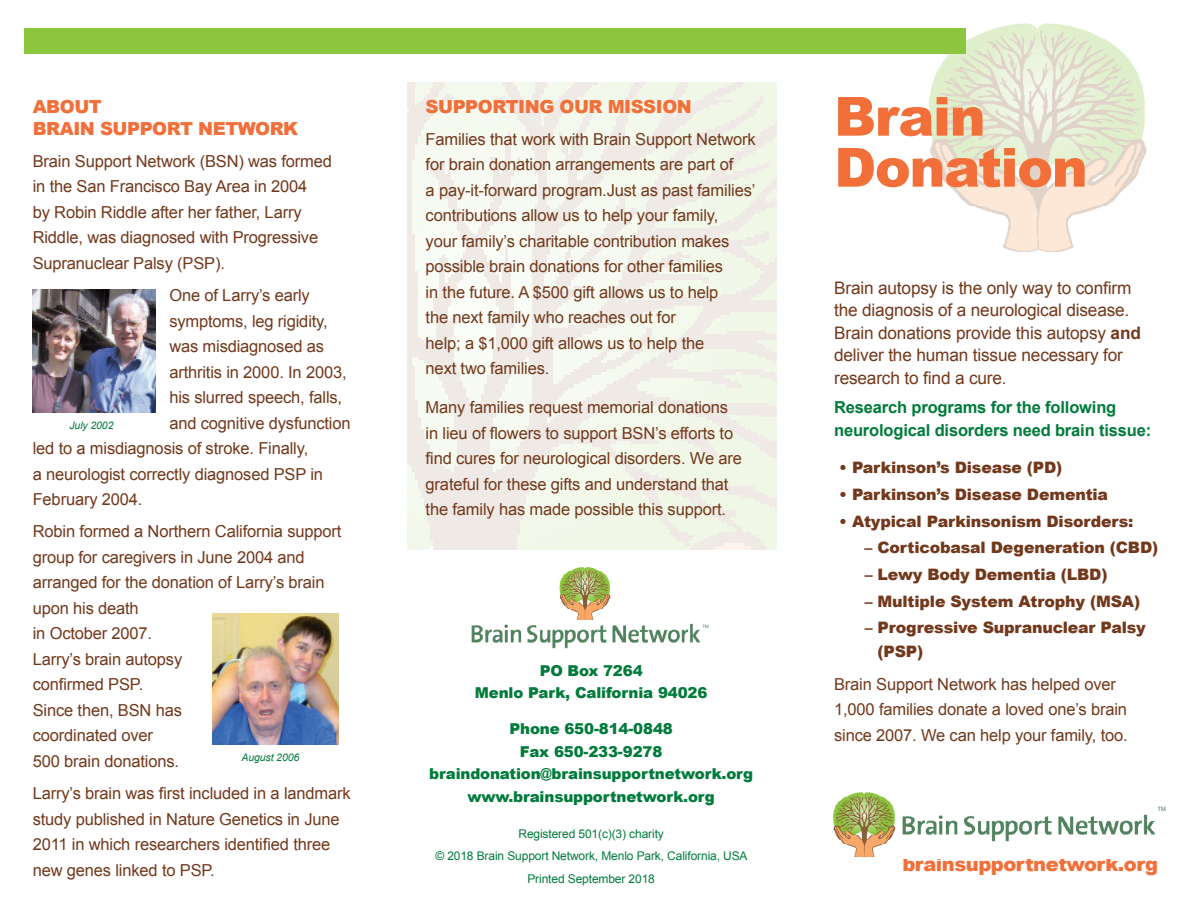
<style>
.page{position:relative;width:1188px;height:918px;background:#fff}
.page>*{position:absolute;margin:0;border:0;box-sizing:border-box;transform-origin:0 0}
.t1{font:900 54px/51px "Arial";letter-spacing:-.025em;color:#f26f39}
.t2{font:900 19.5px "Arial";letter-spacing:-.025em;color:#f26f39}
.t3{font:900 18px/21.6px "Arial";letter-spacing:-.025em;color:#f26f39}
.t4{font:17.25px/22.5px "Arial";letter-spacing:-.01em;color:#72381b}
.t5{font:16.5px/25.5px "Arial";letter-spacing:-.01em;color:#72381b}
.t6{font:700 16.5px/22.5px "Arial";letter-spacing:-.01em;color:#007b3b}
.t7{font:900 15.75px/24px "Arial";letter-spacing:-.01em;color:#72381b}
.t8{font:900 15px/22.5px "Arial";letter-spacing:-.01em;color:#007b3b;text-align:center}
.t9{font:12px "Arial";letter-spacing:-.01em;color:#007b3b}
.t10{font:italic 10.5px "Arial";letter-spacing:-.01em;color:#007b3b}
.t11{font:5.85px "Helvetica";color:#51835e}
.t12{font:4.5px "Helvetica";color:#51835e}
.s1{font-weight:700}
</style>
<div class="page">
<img style="left:407px;top:82px;width:370px;height:468px">
<img style="left:929px;top:24px;width:218px;height:228px">
<div style="left:24px;top:28px;width:942px;height:26px;background:#8bc63e"></div>
<img style="left:213px;top:613px;width:125px;height:131px">
<img style="left:33px;top:290px;width:123px;height:123px">
<img style="left:833px;top:793px;width:322px;height:64px">
<img style="left:471px;top:623px;width:229px;height:26px">
<img style="left:559px;top:568px;width:52px;height:52px">
<p class="t3" style="left:33px;top:95px;width:267px">ABOUT<br>BRAIN SUPPORT NETWORK</p>
<p class="t5" style="left:33px;top:149px;width:301px">Brain Support Network (BSN) was formed in the San Francisco Bay Area in 2004<br>by Robin Riddle after her father, Larry Riddle, was diagnosed with Progressive Supranuclear Palsy (PSP).</p>
<p class="t5" style="left:169px;top:283px;width:142px">One of Larry’s early</p>
<p class="t5" style="left:169px;top:308px;width:160px">symptoms, leg rigidity,</p>
<p class="t5" style="left:169px;top:334px;width:156px">was misdiagnosed as</p>
<p class="t5" style="left:169px;top:359px;width:179px">arthritis in 2000. In 2003,</p>
<p class="t5" style="left:169px;top:385px;width:174px">his slurred speech, falls,</p>
<p class="t5" style="left:169px;top:410px;width:183px">and cognitive dysfunction</p>
<p class="t5" style="left:33px;top:436px;width:277px">led to a misdiagnosis of stroke. Finally,</p>
<p class="t5" style="left:33px;top:461px;width:292px">a neurologist correctly diagnosed PSP in</p>
<p class="t5" style="left:33px;top:487px;width:111px">February 2004.</p>
<p class="t5" style="left:33px;top:519px;width:310px">Robin formed a Northern California support group for caregivers in June 2004 and arranged for the donation of Larry’s brain upon his death<br>in October 2007.<br>Larry’s brain autopsy<br>confirmed PSP.<br>Since then, BSN has<br>coordinated over<br>500 brain donations.</p>
<p class="t5" style="left:33px;top:781px;width:319px">Larry’s brain was first included in a landmark study published in Nature Genetics in June 2011 in which researchers identified three new genes linked to PSP.</p>
<p class="t10" style="left:69px;top:419px;width:46px">July 2002</p>
<p class="t10" style="left:241px;top:750px;width:59px">August 2006</p>
<p class="t3" style="left:426px;top:95px;width:268px">SUPPORTING OUR MISSION</p>
<p class="t5" style="left:426px;top:127px;width:332px">Families that work with Brain Support Network for brain donation arrangements are part of<br>a pay-it-forward program.Just as past families’ contributions allow us to help your family,<br>your family’s charitable contribution makes possible brain donations for other families<br>in the future. A $500 gift allows us to help<br>the next family who reaches out for<br>help; a $1,000 gift allows us to help the<br>next two families.</p>
<p class="t5" style="left:426px;top:395px;width:318px">Many families request memorial donations in lieu of flowers to support BSN’s efforts to find cures for neurological disorders. We are grateful for these gifts and understand that the family has made possible this support.</p>
<p class="t12" style="left:703px;top:623px;width:8px">TM</p>
<p class="t8" style="left:540px;top:659px;width:104px">PO Box 7264</p>
<p class="t8" style="left:475px;top:681px;width:234px">Menlo Park, California 94026</p>
<p class="t8" style="left:510px;top:717px;width:165px">Phone 650-814-0848<br>Fax 650-233-9278</p>
<p class="t8" style="left:429px;top:762px;width:325px">braindonation@brainsupportnetwork.org www.brainsupportnetwork.org</p>
<p class="t9" style="left:518px;top:826px;width:147px">Registered 501(c)(3) charity</p>
<p class="t9" style="left:435px;top:848px;width:314px">© 2018 Brain Support Network, Menlo Park, California, USA</p>
<p class="t9" style="left:527px;top:871px;width:129px">Printed September 2018</p>
<p class="t1" style="left:834px;top:89px;width:255px">Brain<br>Donation</p>
<p class="t4" style="left:834px;top:277px;width:308px">Brain autopsy is the only way to confirm the diagnosis of a neurological disease.<br>Brain donations provide this autopsy <span class="s1">and </span>deliver the human tissue necessary for research to find a cure.</p>
<p class="t6" style="left:834px;top:397px;width:319px">Research programs for the following neurological disorders need brain tissue:</p>
<p class="t7" style="left:839px;top:455px;width:225px">• Parkinson’s Disease (PD)</p>
<p class="t7" style="left:839px;top:482px;width:270px">• Parkinson’s Disease Dementia</p>
<p class="t7" style="left:839px;top:508px;width:296px">• Atypical Parkinsonism Disorders:</p>
<p class="t7" style="left:865px;top:535px;width:295px">– Corticobasal Degeneration (CBD)</p>
<p class="t7" style="left:865px;top:562px;width:244px">– Lewy Body Dementia (LBD)</p>
<p class="t7" style="left:865px;top:589px;width:277px">– Multiple System Atrophy (MSA)</p>
<p class="t7" style="left:878px;top:615px;width:270px;text-indent:-13px">– Progressive Supranuclear Palsy (PSP)</p>
<p class="t5" style="left:834px;top:671px;width:295px">Brain Support Network has helped over<br>1,000 families donate a loved one’s brain since 2007. We can help your family, too.</p>
<p class="t11" style="left:1158px;top:805px;width:10px">TM</p>
<p class="t2" style="left:902px;top:850px;width:257px">brainsupportnetwork.org</p>
</div>
